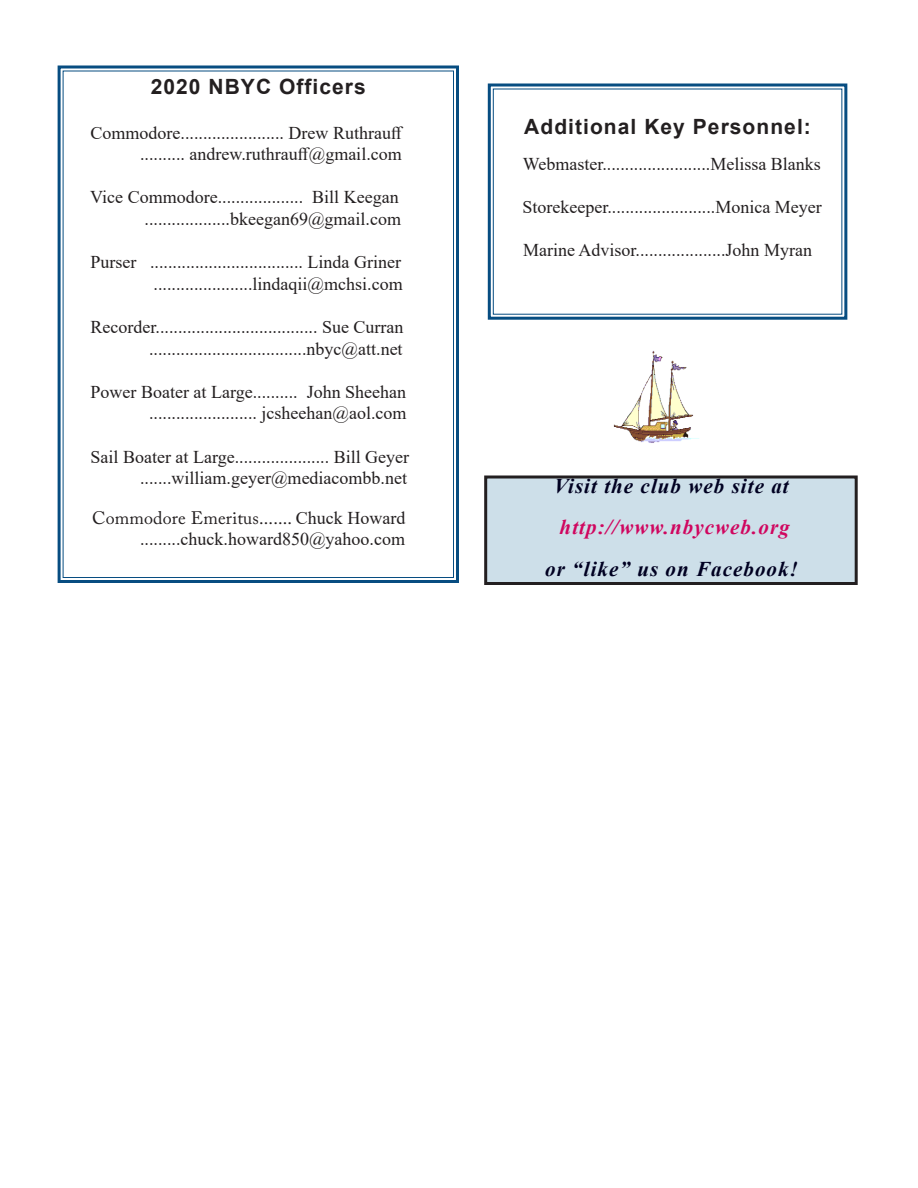
<style>
.page{position:relative;width:918px;height:1188px;background:#fff}
.page>*{position:absolute;margin:0;border:0;box-sizing:border-box;transform-origin:0 0}
.Sidebar{font:italic 700 21px "Times New Roman";letter-spacing:.05em;color:#000021}
.Sidebar_Head{font:700 21px "Arial";letter-spacing:.05em;color:#231f20}
.Sidebar-2{font:italic 700 21px "Times New Roman";letter-spacing:.05em;color:#d0065f}
.t1{font:18px/21.6px "Times New Roman";color:#231f20;text-align:right}
.t2{font:18px "Adobe Caslon Pro";letter-spacing:.01em;color:#231f20}
.s1{font-family:"Times New Roman"}
</style>
<div class="page">
<svg style="left:57px;top:65px;width:402px;height:518px"></svg>
<svg style="left:487px;top:83px;width:361px;height:237px"></svg>
<img style="left:614px;top:350px;width:85px;height:93px">
<div style="left:486px;top:477px;width:370px;height:107px;background:#cddfe9"></div>
<div style="left:484px;top:476px;width:374px;height:109px;border:3px solid #231f20"></div>
<p class="Sidebar_Head" style="left:151px;top:72px;width:217px">2020 NBYC Officers</p>
<p class="t1" style="left:91px;top:121px;width:308px">Commodore....................... Drew Ruthrauff</p>
<p class="t1" style="left:140px;top:143px;width:263px">.......... andrew.ruthrauff@gmail.com</p>
<p class="t1" style="left:90px;top:186px;width:312px">Vice Commodore................... Bill Keegan ...................bkeegan69@gmail.com</p>
<p class="t1" style="left:91px;top:251px;width:312px">Purser .................................. Linda Griner</p>
<p class="t1" style="left:154px;top:272px;width:251px">......................lindaqii@mchsi.com</p>
<p class="t1" style="left:91px;top:316px;width:314px">Recorder.................................... Sue Curran</p>
<p class="t1" style="left:149px;top:337px;width:255px">...................................nbyc@att.net</p>
<p class="t1" style="left:91px;top:380px;width:317px">Power Boater at Large.......... John Sheehan</p>
<p class="t1" style="left:149px;top:402px;width:259px">........................ jcsheehan@aol.com</p>
<p class="t1" style="left:91px;top:445px;width:320px">Sail Boater at Large..................... Bill Geyer .......william.geyer@mediacombb.net</p>
<p class="t2" style="left:92px;top:507px;width:315px">Commodore Emeritus....... <span class="s1">Chuck Howard</span></p>
<p class="t1" style="left:140px;top:528px;width:267px">.........chuck.howard850@yahoo.com</p>
<p class="Sidebar_Head" style="left:524px;top:112px;width:288px">Additional Key Personnel:</p>
<p class="t1" style="left:523px;top:152px;width:300px">Webmaster........................Melissa Blanks</p>
<p class="t1" style="left:522px;top:196px;width:301px">Storekeeper........................Monica Meyer</p>
<p class="t1" style="left:523px;top:239px;width:290px">Marine Advisor....................John Myran</p>
<p class="Sidebar" style="left:554px;top:471px;width:236px">Visit the club web site at</p>
<p class="Sidebar-2" style="left:560px;top:512px;width:232px">http://www.nbycweb.org</p>
<p class="Sidebar" style="left:545px;top:554px;width:254px">or “like” us on Facebook!</p>
</div>
